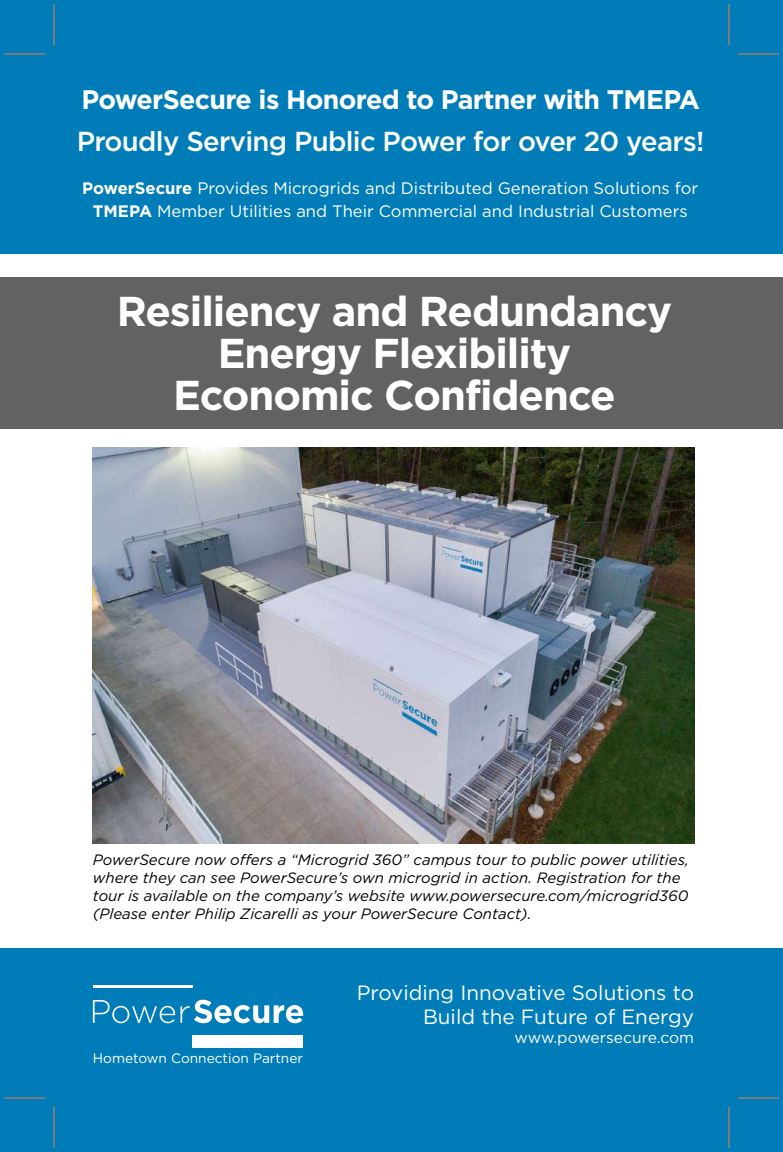
<style>
.page{position:relative;width:783px;height:1152px;background:#fff}
.page>*{position:absolute;margin:0;border:0;box-sizing:border-box;transform-origin:0 0}
.t1{font:700 41.7px/42px "Gotham";letter-spacing:-.025em;color:#fff;text-align:center}
.t2{font:500 27.45px "Gotham";letter-spacing:-.025em;color:#fff}
.t3{font:700 26.7px "Gotham";letter-spacing:-.025em;color:#fff}
.t4{font:20.7px/24.8px "Gotham";color:#fff;text-align:right}
.t5{font:16.65px/23.2px "Gotham";color:#fff;text-align:center}
.t6{font:15.6px "Gotham";color:#fff}
.t7{font:italic 15px/18px "Gotham";color:#000}
.t8{font:13.65px "Gotham";color:#fff}
.s1{font-weight:700}
</style>
<div class="page">
<div style="left:0;top:948px;width:783px;height:203px;background:#007db9"></div>
<div style="left:0;top:277px;width:783px;height:152px;background:#626262"></div>
<div style="left:0;top:0;width:783px;height:253px;background:#007db9"></div>
<svg style="left:93px;top:999px;width:210px;height:24px"></svg>
<hr style="left:93px;top:984px;width:99px;height:3px;background:#fff">
<div style="left:192px;top:1035px;width:111px;height:12px;background:#fff"></div>
<img style="left:93px;top:447px;width:601px;height:396px">
<hr style="left:4px;top:53px;width:41px;height:2px;background:#fff">
<hr style="left:738px;top:53px;width:40px;height:2px;background:#fff">
<hr style="left:4px;top:1096px;width:41px;height:2px;background:#fff">
<hr style="left:738px;top:1096px;width:40px;height:2px;background:#fff">
<hr style="left:53px;top:4px;width:2px;height:41px;background:#fff">
<hr style="left:53px;top:1106px;width:2px;height:41px;background:#fff">
<hr style="left:728px;top:4px;width:2px;height:41px;background:#fff">
<hr style="left:728px;top:1106px;width:2px;height:41px;background:#fff">
<hr style="left:4px;top:54px;width:41px;height:1px;background:#000">
<hr style="left:738px;top:54px;width:40px;height:1px;background:#000">
<hr style="left:4px;top:1097px;width:41px;height:1px;background:#000">
<hr style="left:738px;top:1097px;width:40px;height:1px;background:#000">
<hr style="left:54px;top:4px;width:1px;height:41px;background:#000">
<hr style="left:54px;top:1106px;width:1px;height:41px;background:#000">
<hr style="left:729px;top:4px;width:1px;height:41px;background:#000">
<hr style="left:729px;top:1106px;width:1px;height:41px;background:#000">
<h3 class="t3" style="left:81px;top:84px;width:620px">PowerSecure is Honored to Partner with TMEPA</h3>
<h2 class="t2" style="left:77px;top:123px;width:629px">Proudly Serving Public Power for over 20 years!</h2>
<p class="t5" style="left:82px;top:176px;width:618px"><span class="s1">PowerSecure</span> Provides Microgrids and Distributed Generation Solutions for<br><span class="s1">TMEPA</span> Member Utilities and Their Commercial and Industrial Customers</p>
<h1 class="t1" style="left:117px;top:288px;width:557px">Resiliency and Redundancy<br>Energy Flexibility<br>Economic Confidence</h1>
<p class="t7" style="left:93px;top:851px;width:598px">PowerSecure now offers a “Microgrid 360” campus tour to public power utilities, where they can see PowerSecure’s own microgrid in action. Registration for the tour is available on the company’s website www.powersecure.com/microgrid360 (Please enter Philip Zicarelli as your PowerSecure Contact).</p>
<p class="t8" style="left:93px;top:1049px;width:212px">Hometown Connection Partner</p>
<h3 class="t4" style="left:357px;top:979px;width:339px">Providing Innovative Solutions to<br>Build the Future of Energy</h3>
<p class="t6" style="left:514px;top:1027px;width:181px">www.powersecure.com</p>
</div>
